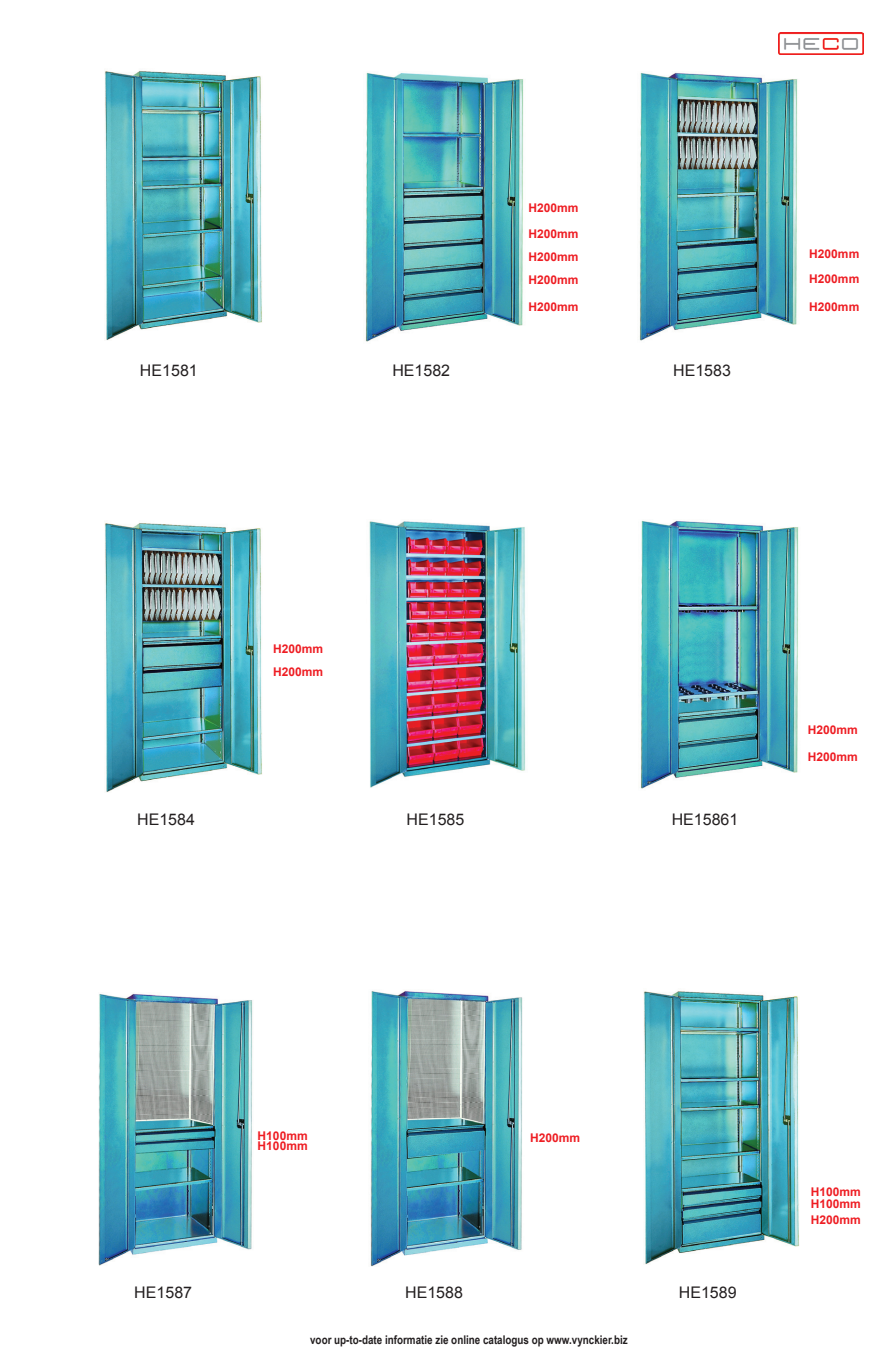
<style>
.page{position:relative;width:877px;height:1360px;background:#fff}
.page>*{position:absolute;margin:0;border:0;box-sizing:border-box;transform-origin:0 0}
.t1{font:16px "Arial";color:#231f20}
.t2{font:700 12px/23.2px "Arial";color:#ee1d23}
.t3{font:700 12px "Arial Narrow";color:#231f20}
</style>
<div class="page">
<img style="left:104px;top:70px;width:158px;height:270px">
<img style="left:365px;top:73px;width:159px;height:269px">
<img style="left:639px;top:72px;width:159px;height:269px">
<img style="left:105px;top:523px;width:157px;height:269px">
<img style="left:369px;top:521px;width:156px;height:267px">
<img style="left:640px;top:521px;width:159px;height:268px">
<img style="left:99px;top:993px;width:154px;height:273px">
<img style="left:370px;top:991px;width:153px;height:275px">
<img style="left:643px;top:991px;width:156px;height:273px">
<img style="left:778px;top:33px;width:85px;height:22px">
<p class="t1" style="left:140px;top:360px;width:59px">HE1581</p>
<p class="t1" style="left:392px;top:360px;width:59px">HE1582</p>
<p class="t2" style="left:528px;top:195px;width:52px;line-height:26px">H200mm<br>H200mm</p>
<p class="t2" style="left:528px;top:246px;width:52px">H200mm<br>H200mm</p>
<p class="t2" style="left:528px;top:296px;width:52px">H200mm</p>
<p class="t1" style="left:673px;top:360px;width:59px">HE1583</p>
<p class="t2" style="left:809px;top:242px;width:52px">H200mm</p>
<p class="t2" style="left:809px;top:267px;width:52px">H200mm</p>
<p class="t2" style="left:809px;top:295px;width:52px">H200mm</p>
<p class="t2" style="left:273px;top:637px;width:52px">H200mm<br>H200mm</p>
<p class="t1" style="left:137px;top:809px;width:59px">HE1584</p>
<p class="t1" style="left:671px;top:809px;width:68px">HE15861</p>
<p class="t1" style="left:406px;top:809px;width:59px">HE1585</p>
<p class="t2" style="left:807px;top:719px;width:52px">H200mm</p>
<p class="t2" style="left:807px;top:745px;width:52px">H200mm</p>
<p class="t2" style="left:257px;top:1125px;width:52px">H100mm</p>
<p class="t2" style="left:530px;top:1126px;width:52px">H200mm</p>
<p class="t2" style="left:257px;top:1134px;width:52px">H100mm</p>
<p class="t1" style="left:134px;top:1282px;width:59px">HE1587</p>
<p class="t1" style="left:405px;top:1282px;width:59px">HE1588</p>
<p class="t1" style="left:678px;top:1282px;width:59px">HE1589</p>
<p class="t3" style="left:310px;top:1331px;width:319px">voor up-to-date informatie zie online catalogus op www.vynckier.biz</p>
<p class="t2" style="left:810px;top:1185px;width:52px;line-height:12.6px">H100mm<br>H100mm</p>
<p class="t2" style="left:810px;top:1208px;width:52px">H200mm</p>
</div>
